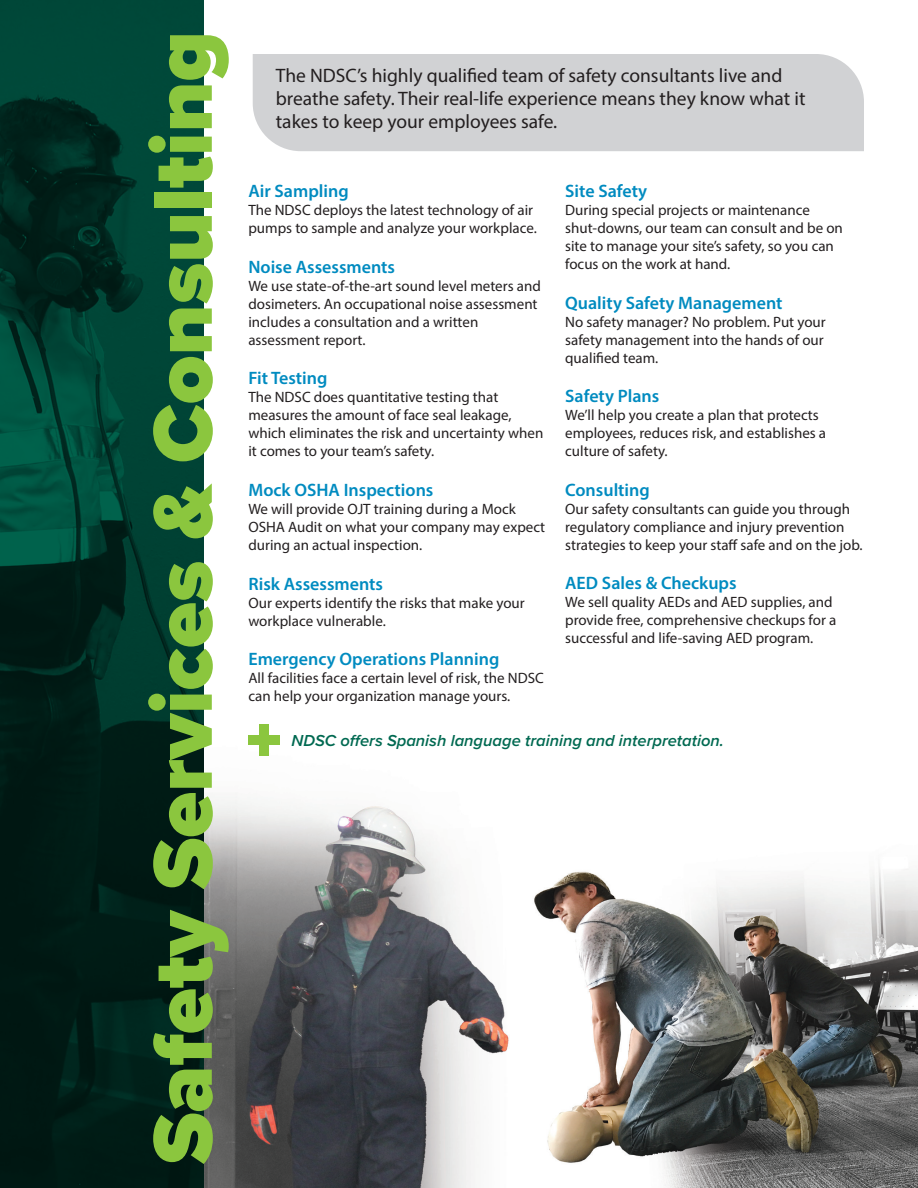
<style>
.page{position:relative;width:918px;height:1188px;background:#fff}
.page>*{position:absolute;margin:0;border:0;box-sizing:border-box;transform-origin:0 0}
.t1{font:900 86.55px "Proxima Nova";color:#8bc63e}
.t2{font:19.5px/23.4px "Myriad Pro";color:#231f20}
.t3{font:600 18px "Myriad Pro";color:#008bc0}
.t4{font:italic 600 16.5px "Proxima Nova";color:#006951}
.t5{font:15px/18px "Myriad Pro";color:#231f20}
</style>
<div class="page">
<img style="left:203px;top:719px;width:306px;height:469px">
<img style="left:0;top:0;width:203px;height:1188px">
<div style="left:253px;top:54px;width:611px;height:97px;background:#d1d2d4"></div>
<div style="left:259px;top:724px;width:10px;height:31px;background:#8bc63e"></div>
<div style="left:248px;top:735px;width:32px;height:10px;background:#8bc63e"></div>
<img style="left:534px;top:867px;width:384px;height:321px">
<p class="t1" style="left:118px;top:1164px;width:1135px;rotate:-90deg">Safety Services &amp; Consulting</p>
<p class="t2" style="left:276px;top:63px;width:531px">The NDSC’s highly qualified team of safety consultants live and breathe safety. Their real-life experience means they know what it takes to keep your employees safe.</p>
<p class="t3" style="left:248px;top:180px;width:102px">Air Sampling</p>
<p class="t5" style="left:248px;top:201px;width:290px">The NDSC deploys the latest technology of air pumps to sample and analyze your workplace.</p>
<p class="t3" style="left:248px;top:255px;width:148px">Noise Assessments</p>
<p class="t5" style="left:248px;top:276px;width:294px">We use state-of-the-art sound level meters and dosimeters. An occupational noise assessment includes a consultation and a written assessment report.</p>
<p class="t3" style="left:248px;top:367px;width:81px">Fit Testing</p>
<p class="t5" style="left:248px;top:388px;width:297px">The NDSC does quantitative testing that measures the amount of face seal leakage, which eliminates the risk and uncertainty when it comes to your team’s safety.</p>
<p class="t3" style="left:248px;top:478px;width:187px">Mock OSHA Inspections</p>
<p class="t5" style="left:248px;top:500px;width:298px">We will provide OJT training during a Mock<br>OSHA Audit on what your company may expect during an actual inspection.</p>
<p class="t3" style="left:248px;top:572px;width:136px">Risk Assessments</p>
<p class="t5" style="left:248px;top:593px;width:278px">Our experts identify the risks that make your workplace vulnerable.</p>
<p class="t3" style="left:248px;top:648px;width:253px">Emergency Operations Planning</p>
<p class="t5" style="left:248px;top:669px;width:297px">All facilities face a certain level of risk, the NDSC can help your organization manage yours.</p>
<p class="t3" style="left:565px;top:180px;width:84px">Site Safety</p>
<p class="t5" style="left:565px;top:201px;width:246px">During special projects or maintenance</p>
<p class="t5" style="left:565px;top:219px;width:279px">shut-downs, our team can consult and be on site to manage your site’s safety, so you can focus on the work at hand.</p>
<p class="t3" style="left:565px;top:291px;width:219px">Quality Safety Management</p>
<p class="t5" style="left:565px;top:312px;width:262px">No safety manager? No problem. Put your safety management into the hands of our qualified team.</p>
<p class="t3" style="left:565px;top:385px;width:96px">Safety Plans</p>
<p class="t5" style="left:565px;top:406px;width:262px">We’ll help you create a plan that protects employees, reduces risk, and establishes a culture of safety.</p>
<p class="t3" style="left:565px;top:478px;width:86px">Consulting</p>
<p class="t5" style="left:565px;top:500px;width:287px">Our safety consultants can guide you through</p>
<p class="t5" style="left:565px;top:518px;width:281px">regulatory compliance and injury prevention</p>
<p class="t5" style="left:565px;top:536px;width:299px">strategies to keep your staff safe and on the job.</p>
<p class="t3" style="left:565px;top:572px;width:173px">AED Sales &amp; Checkups</p>
<p class="t5" style="left:565px;top:593px;width:273px">We sell quality AEDs and AED supplies, and provide free, comprehensive checkups for a successful and life-saving AED program.</p>
<p class="t4" style="left:292px;top:729px;width:434px">NDSC offers Spanish language training and interpretation.</p>
</div>
